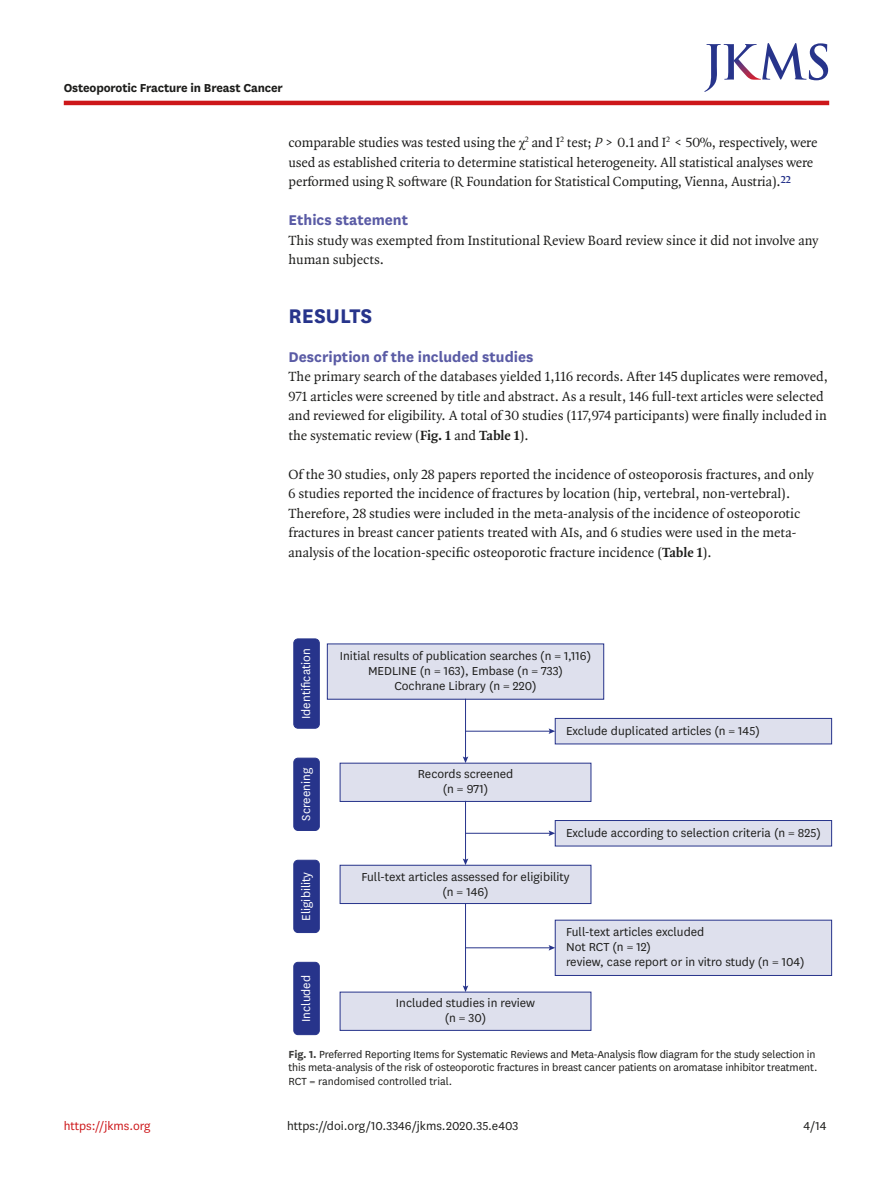
<style>
.page{position:relative;width:893px;height:1191px;background:#fff}
.page>*{position:absolute;margin:0;border:0;box-sizing:border-box;transform-origin:0 0}
.body_title1{font:700 23.1px "National";color:#27348b}
.body_title2_stacked{font:700 16.5px "National";color:#5a5ba5}
.body_title2{font:700 16.5px "National";color:#5a5ba5}
.body_p{font:14.25px/19.5px "Quadraat OT";color:#1d1d1b}
.body_p_first{font:14.25px/19.5px "Quadraat OT";color:#1d1d1b}
.doi_running_footer{font:13.5px/15px "National";color:#1d1d1b;text-align:center}
.t1{font:13.5px "National";color:#fff}
.alt-title-type{font:700 13.5px "National";letter-spacing:-.01em;color:#1d1d1b}
.t2{font:13.5px "National";color:#cd171a}
.fig_caption{font:12px/13.5px "National";letter-spacing:-.01em;color:#1d1d1b}
.s1{font-family:"Times New Roman"}
.s2{font-style:italic}
.s3{font-weight:700}
.s4{font-weight:700;color:#3d3d3c}
</style>
<div class="page">
<hr style="left:64px;top:101px;width:765px;height:4px;background:#cd171a">
<svg style="left:704px;top:43px;width:124px;height:49px"></svg>
<div style="left:555px;top:718px;width:277px;height:26px;background:#dee0ed"></div>
<div style="left:555px;top:718px;width:277px;height:26px;border:1px solid #27348b"></div>
<div style="left:555px;top:820px;width:277px;height:26px;background:#dee0ed"></div>
<div style="left:555px;top:820px;width:277px;height:26px;border:1px solid #27348b"></div>
<div style="left:555px;top:920px;width:277px;height:55px;background:#dee0ed"></div>
<div style="left:327px;top:644px;width:277px;height:55px;background:#dee0ed"></div>
<div style="left:340px;top:763px;width:251px;height:38px;background:#dee0ed"></div>
<div style="left:340px;top:763px;width:251px;height:39px;border:1px solid #27348b"></div>
<div style="left:294px;top:639px;width:25px;height:89px;background:#27348b;border-radius:4px"></div>
<div style="left:293px;top:638px;width:27px;height:90px;border:1px solid #27348b;border-radius:4px"></div>
<div style="left:294px;top:758px;width:25px;height:72px;background:#27348b;border-radius:4px"></div>
<div style="left:293px;top:757px;width:27px;height:74px;border:1px solid #27348b;border-radius:4px"></div>
<div style="left:294px;top:860px;width:25px;height:72px;background:#27348b;border-radius:4px"></div>
<div style="left:293px;top:860px;width:27px;height:73px;border:1px solid #27348b;border-radius:4px"></div>
<div style="left:294px;top:962px;width:25px;height:72px;background:#27348b;border-radius:4px"></div>
<div style="left:293px;top:962px;width:27px;height:73px;border:1px solid #27348b;border-radius:4px"></div>
<div style="left:340px;top:865px;width:251px;height:38px;background:#dee0ed"></div>
<div style="left:340px;top:865px;width:251px;height:39px;border:1px solid #27348b"></div>
<div style="left:340px;top:992px;width:251px;height:38px;background:#dee0ed"></div>
<hr style="left:465px;top:801px;width:1px;height:59px;background:#27348b">
<svg style="left:463px;top:858px;width:5px;height:7px"></svg>
<hr style="left:465px;top:699px;width:1px;height:59px;background:#27348b">
<svg style="left:463px;top:756px;width:5px;height:7px"></svg>
<hr style="left:465px;top:903px;width:1px;height:84px;background:#27348b">
<svg style="left:463px;top:985px;width:5px;height:7px"></svg>
<hr style="left:465px;top:947px;width:86px;height:1px;background:#27348b">
<svg style="left:549px;top:945px;width:6px;height:5px"></svg>
<hr style="left:465px;top:731px;width:86px;height:1px;background:#27348b">
<svg style="left:549px;top:728px;width:6px;height:6px"></svg>
<hr style="left:465px;top:833px;width:86px;height:1px;background:#27348b">
<svg style="left:549px;top:830px;width:6px;height:6px"></svg>
<p class="alt-title-type" style="left:64px;top:78px;width:221px">Osteoporotic Fracture in Breast Cancer</p>
<p class="body_p" style="left:289px;top:133px;width:530px">comparable studies was tested using the <span class="s1">χ</span><sup>2</sup> and I<sup>2</sup> test; <span class="s2">P</span> &gt; 0.1 and I<sup>2</sup> &lt; 50%, respectively, were used as established criteria to determine statistical heterogeneity. All statistical analyses were performed using R software (R Foundation for Statistical Computing, Vienna, Austria).<sup>22</sup></p>
<p class="body_title2" style="left:289px;top:208px;width:121px">Ethics statement</p>
<p class="body_p_first" style="left:289px;top:230px;width:531px">This study was exempted from Institutional Review Board review since it did not involve any human subjects.</p>
<p class="body_title1" style="left:289px;top:299px;width:85px">RESULTS</p>
<p class="body_title2_stacked" style="left:289px;top:345px;width:247px">Description of the included studies</p>
<p class="body_p_first" style="left:289px;top:367px;width:541px">The primary search of the databases yielded 1,116 records. After 145 duplicates were removed, 971 articles were screened by title and abstract. As a result, 146 full-text articles were selected and reviewed for eligibility. A total of 30 studies (117,974 participants) were finally included in the systematic review (<span class="s3">Fig. 1</span> and <span class="s3">Table 1</span>).</p>
<p class="body_p" style="left:289px;top:464px;width:527px">Of the 30 studies, only 28 papers reported the incidence of osteoporosis fractures, and only 6 studies reported the incidence of fractures by location (hip, vertebral, non-vertebral).<br>Therefore, 28 studies were included in the meta-analysis of the incidence of osteoporotic fractures in breast cancer patients treated with AIs, and 6 studies were used in the meta&shy;analysis of the location-specific osteoporotic fracture incidence (<span class="s3">Table 1</span>).</p>
<p class="t1" style="left:297px;top:719px;width:72px;rotate:-90deg">Identification</p>
<p class="t1" style="left:297px;top:820px;width:54px;rotate:-90deg">Screening</p>
<p class="t1" style="left:297px;top:921px;width:51px;rotate:-90deg">Eligibility</p>
<p class="doi_running_footer" style="left:340px;top:648px;width:253px">Initial results of publication searches (n = 1,116)<br>MEDLINE (n = 163), Embase (n = 733)<br>Cochrane Library (n = 220)</p>
<p class="doi_running_footer" style="left:418px;top:766px;width:97px">Records screened (n = 971)</p>
<p class="doi_running_footer" style="left:566px;top:722px;width:195px">Exclude duplicated articles (n = 145)</p>
<p class="doi_running_footer" style="left:566px;top:824px;width:256px">Exclude according to selection criteria (n = 825)</p>
<p class="doi_running_footer" style="left:361px;top:868px;width:210px">Full-text articles assessed for eligibility (n = 146)</p>
<p class="doi_running_footer" style="left:566px;top:924px;width:240px;text-align:left">Full-text articles excluded<br>Not RCT (n = 12)<br>review, case report or in vitro study (n = 104)</p>
<p class="t1" style="left:297px;top:1022px;width:48px;rotate:-90deg">Included</p>
<p class="doi_running_footer" style="left:396px;top:995px;width:141px">Included studies in review (n = 30)</p>
<p class="fig_caption" style="left:289px;top:1046px;width:530px"><span class="s4">Fig. 1.</span> Preferred Reporting Items for Systematic Reviews and Meta-Analysis flow diagram for the study selection in this meta-analysis of the risk of osteoporotic fractures in breast cancer patients on aromatase inhibitor treatment.<br>RCT = randomised controlled trial.</p>
<p class="t2" style="left:64px;top:1116px;width:88px">https://jkms.org</p>
<p class="doi_running_footer" style="left:287px;top:1117px;width:233px">https://doi.org/10.3346/jkms.2020.35.e403</p>
<p class="doi_running_footer" style="left:803px;top:1117px;width:25px">4/14</p>
</div>
